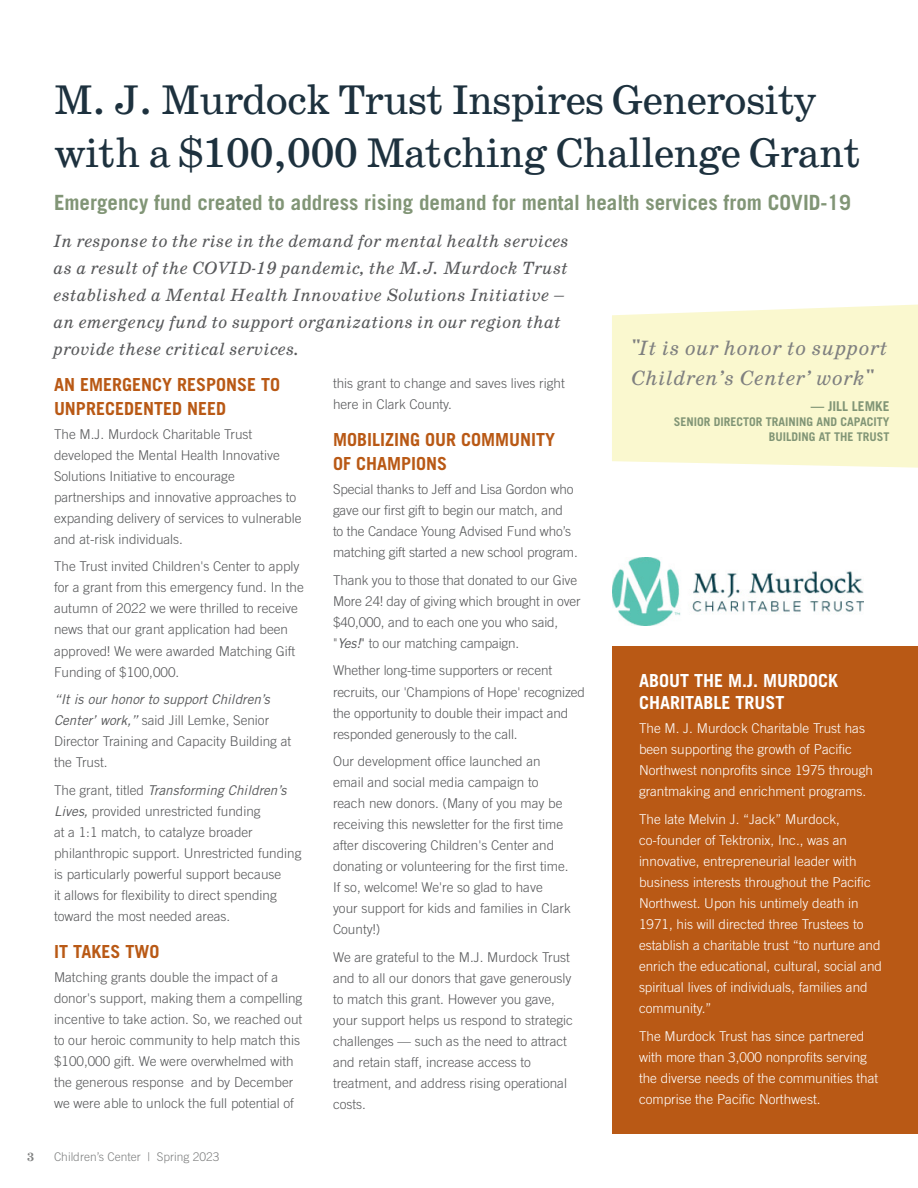
<style>
.page{position:relative;width:918px;height:1188px;background:#fff}
.page>*{position:absolute;margin:0;border:0;box-sizing:border-box;transform-origin:0 0}
.t1{font:42px/52.5px "School";letter-spacing:-.02em;color:#1d313e}
.t2{font:700 21px "Trade Gothic LT Std";color:#819576}
.t3{font:italic 21px/30px "School";letter-spacing:.01em;color:#7f8080}
.t4{font:italic 18px/27px "School";color:#58595b}
.t5{font:700 18px/24px "Trade Gothic LT Std";color:#b95915}
.t6{font:700 18px/22.5px "Trade Gothic LT Std";color:#fff}
.t7{font:300 13.5px/21px "Trade Gothic LT Std";color:#58595b}
.t8{font:300 13.5px/21px "Trade Gothic LT Std";color:#fff}
.t9{font:700 13.5px "Trade Gothic LT Std";color:#819576}
.t10{font:700 12px/15px "Trade Gothic LT Std";color:#819576;text-align:right}
.t11{font:300 12px "Trade Gothic LT Std";color:#7f8080}
.t12{font:700 12px "School";color:#7f8080}
.s1{font-weight:400;font-style:italic}
</style>
<div class="page">
<img style="left:612px;top:557px;width:252px;height:68px">
<div style="left:612px;top:647px;width:306px;height:487px;background:#b95915"></div>
<div style="left:612px;top:305px;width:306px;height:163px;background:#faf8cf"></div>
<h1 class="t1" style="left:54px;top:74px;width:809px">M. J. Murdock Trust Inspires Generosity with a $100,000 Matching Challenge Grant</h1>
<h2 class="t2" style="left:54px;top:190px;width:798px">Emergency fund created to address rising demand for mental health services from COVID-19</h2>
<p class="t4" style="left:53px;top:228px;width:517px">In response to the rise in the demand for mental health services as a result of the COVID-19 pandemic, the M.J. Murdock Trust established a Mental Health Innovative Solutions Initiative – an emergency fund to support organizations in our region that provide these critical services.</p>
<h3 class="t5" style="left:54px;top:372px;width:228px">AN EMERGENCY RESPONSE TO<br>UNPRECEDENTED NEED</h3>
<p class="t7" style="left:54px;top:423px;width:249px">The M.J. Murdock Charitable Trust developed the Mental Health Innovative Solutions Initiative to encourage partnerships and innovative approaches to expanding delivery of services to vulnerable and at-risk individuals.</p>
<p class="t7" style="left:54px;top:556px;width:251px">The Trust invited Children's Center to apply for a grant from this emergency fund. In the autumn of 2022 we were thrilled to receive news that our grant application had been approved! We were awarded Matching Gift Funding of $100,000.</p>
<p class="t7" style="left:54px;top:689px;width:239px"><span class="s1">“It is our honor to support Children’s<br>Center’ work,”</span> said Jill Lemke, Senior<br>Director Training and Capacity Building at the Trust.</p>
<p class="t7" style="left:54px;top:780px;width:249px">The grant, titled <span class="s1">Transforming Children’s Lives,</span> provided unrestricted funding<br>at a 1:1 match, to catalyze broader philanthropic support. Unrestricted funding is particularly powerful support because<br>it allows for flexibility to direct spending toward the most needed areas.</p>
<h3 class="t5" style="left:54px;top:940px;width:107px">IT TAKES TWO</h3>
<p class="t7" style="left:54px;top:967px;width:250px">Matching grants double the impact of a donor's support, making them a compelling incentive to take action. So, we reached out to our heroic community to help match this $100,000 gift. We were overwhelmed with the generous response and by December we were able to unlock the full potential of</p>
<p class="t7" style="left:333px;top:372px;width:233px">this grant to change and saves lives right here in Clark County.</p>
<h3 class="t5" style="left:333px;top:428px;width:224px">MOBILIZING OUR COMMUNITY<br>OF CHAMPIONS</h3>
<p class="t7" style="left:333px;top:478px;width:246px">Special thanks to Jeff and Lisa Gordon who gave our first gift to begin our match, and<br>to the Candace Young Advised Fund who’s matching gift started a new school program.</p>
<p class="t7" style="left:333px;top:569px;width:249px">Thank you to those that donated to our Give More 24! day of giving which brought in over $40,000, and to each one you who said, "<span class="s1">Yes!</span>" to our matching campaign.</p>
<p class="t7" style="left:333px;top:660px;width:254px">Whether long-time supporters or recent recruits, our 'Champions of Hope' recognized the opportunity to double their impact and responded generously to the call.</p>
<p class="t7" style="left:333px;top:751px;width:239px">Our development office launched an email and social media campaign to reach new donors. (Many of you may be receiving this newsletter for the first time after discovering Children's Center and donating or volunteering for the first time.<br>If so, welcome! We're so glad to have your support for kids and families in Clark County!)</p>
<p class="t7" style="left:333px;top:947px;width:242px">We are grateful to the M.J. Murdock Trust and to all our donors that gave generously to match this grant. However you gave, your support helps us respond to strategic challenges — such as the need to attract and retain staff, increase access to treatment, and address rising operational costs.</p>
<p class="t12" style="left:27px;top:1150px;width:8px">3</p>
<p class="t11" style="left:54px;top:1150px;width:167px">Children’s Center | Spring 2023</p>
<h2 class="t3" style="left:631px;top:334px;width:258px">"It is our honor to support<br>Children’s Center’ work"</h2>
<p class="t9" style="left:811px;top:398px;width:80px">— JILL LEMKE</p>
<p class="t10" style="left:674px;top:414px;width:217px">SENIOR DIRECTOR TRAINING AND CAPACITY<br>BUILDING AT THE TRUST</p>
<h3 class="t6" style="left:639px;top:669px;width:201px">ABOUT THE M.J. MURDOCK<br>CHARITABLE TRUST</h3>
<p class="t8" style="left:639px;top:718px;width:236px">The M. J. Murdock Charitable Trust has been supporting the growth of Pacific Northwest nonprofits since 1975 through grantmaking and enrichment programs.</p>
<p class="t8" style="left:639px;top:808px;width:245px">The late Melvin J. “Jack” Murdock, co-founder of Tektronix, Inc., was an innovative, entrepreneurial leader with business interests throughout the Pacific Northwest. Upon his untimely death in 1971, his will directed three Trustees to establish a charitable trust “to nurture and enrich the educational, cultural, social and spiritual lives of individuals, families and community.”</p>
<p class="t8" style="left:639px;top:1025px;width:241px">The Murdock Trust has since partnered with more than 3,000 nonprofits serving the diverse needs of the communities that comprise the Pacific Northwest.</p>
</div>
